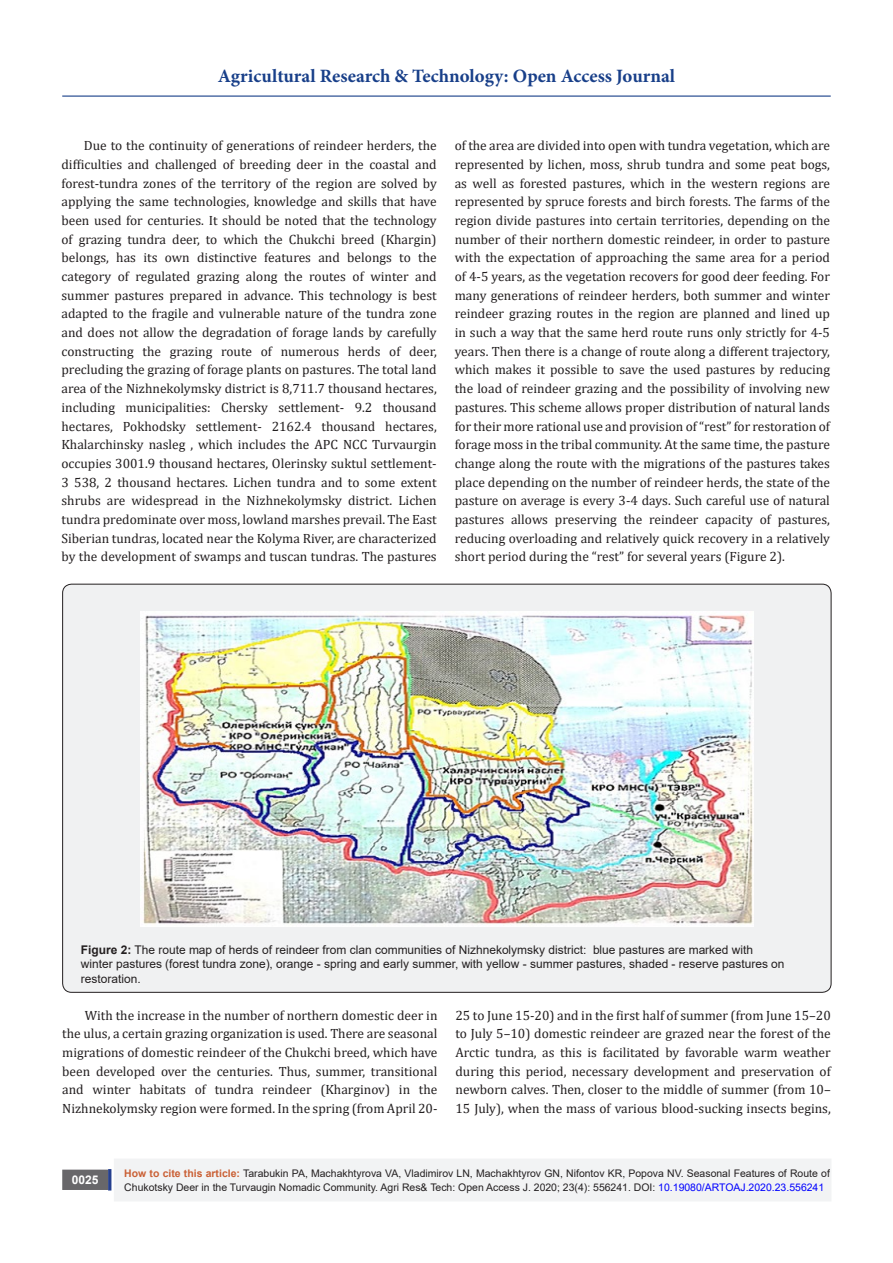
<style>
.page{position:relative;width:893px;height:1263px;background:#fff}
.page>*{position:absolute;margin:0;border:0;box-sizing:border-box;transform-origin:0 0}
.t1{font:700 18.9px "Minion Pro";color:#183f89}
.t2{font:13.5px/18.8px "Cambria";color:#231f20;text-align:justify}
.t3{font:12px/14.4px "Arial";color:#231f20}
.t4{font:700 12px "Arial";color:#fff}
.t5{font:10.5px/14.4px "Arial";color:#231f20}
.s1{font-weight:700}
.s2{font-weight:700;color:#ca6035}
.s3{color:#00f}
</style>
<div class="page">
<div style="left:115px;top:1159px;width:716px;height:42px;background:#f2f3f4"></div>
<div style="left:63px;top:1170px;width:44px;height:19px;background:#68676a"></div>
<div style="left:62px;top:1169px;width:46px;height:21px;border:2px solid #68676a"></div>
<div style="left:108px;top:1169px;width:3px;height:21px;background:#253f8e;border:2px solid #253f8e"></div>
<hr style="left:62px;top:96px;width:769px;height:1px;background:#183f89">
<div style="left:63px;top:584px;width:768px;height:408px;background:#f0f1f2;border-radius:9px"></div>
<img style="left:140px;top:611px;width:614px;height:315px">
<h1 class="t1" style="left:218px;top:63px;width:459px">Agricultural Research &amp; Technology: Open Access Journal</h1>
<p class="t2" style="left:62px;top:136px;width:377px;text-indent:22px">Due to the continuity of generations of reindeer herders, the difficulties and challenged of breeding deer in the coastal and forest-tundra zones of the territory of the region are solved by applying the same technologies, knowledge and skills that have been used for centuries. It should be noted that the technology of grazing tundra deer, to which the Chukchi breed (Khargin) belongs, has its own distinctive features and belongs to the category of regulated grazing along the routes of winter and summer pastures prepared in advance. This technology is best adapted to the fragile and vulnerable nature of the tundra zone and does not allow the degradation of forage lands by carefully constructing the grazing route of numerous herds of deer, precluding the grazing of forage plants on pastures. The total land area of the Nizhnekolymsky district is 8,711.7 thousand hectares, including municipalities: Chersky settlement- 9.2 thousand hectares, Pokhodsky settlement- 2162.4 thousand hectares, Khalarchinsky nasleg , which includes the APC NCC Turvaurgin occupies 3001.9 thousand hectares, Olerinsky suktul settlement-3 538, 2 thousand hectares. Lichen tundra and to some extent shrubs are widespread in the Nizhnekolymsky district. Lichen tundra predominate over moss, lowland marshes prevail. The East Siberian tundras, located near the Kolyma River, are characterized by the development of swamps and tuscan tundras. The pastures</p>
<p class="t2" style="left:455px;top:136px;width:377px">of the area are divided into open with tundra vegetation, which are represented by lichen, moss, shrub tundra and some peat bogs, as well as forested pastures, which in the western regions are represented by spruce forests and birch forests. The farms of the region divide pastures into certain territories, depending on the number of their northern domestic reindeer, in order to pasture with the expectation of approaching the same area for a period of 4-5 years, as the vegetation recovers for good deer feeding. For many generations of reindeer herders, both summer and winter reindeer grazing routes in the region are planned and lined up in such a way that the same herd route runs only strictly for 4-5 years. Then there is a change of route along a different trajectory, which makes it possible to save the used pastures by reducing the load of reindeer grazing and the possibility of involving new pastures. This scheme allows proper distribution of natural lands for their more rational use and provision of “rest” for restoration of forage moss in the tribal community. At the same time, the pasture change along the route with the migrations of the pastures takes place depending on the number of reindeer herds, the state of the pasture on average is every 3-4 days. Such careful use of natural pastures allows preserving the reindeer capacity of pastures, reducing overloading and relatively quick recovery in a relatively short period during the “rest” for several years (Figure 2).</p>
<p class="t3" style="left:81px;top:942px;width:705px"><span class="s1">Figure 2:</span> The route map of herds of reindeer from clan communities of Nizhnekolymsky district: blue pastures are marked with winter pastures (forest tundra zone), orange - spring and early summer, with yellow - summer pastures, shaded - reserve pastures on restoration.</p>
<p class="t2" style="left:62px;top:1005px;width:377px;text-indent:22px">With the increase in the number of northern domestic deer in the ulus, a certain grazing organization is used. There are seasonal migrations of domestic reindeer of the Chukchi breed, which have been developed over the centuries. Thus, summer, transitional and winter habitats of tundra reindeer (Kharginov) in the Nizhnekolymsky region were formed. In the spring (from April 20-</p>
<p class="t2" style="left:455px;top:1005px;width:377px">25 to June 15-20) and in the first half of summer (from June 15–20 to July 5–10) domestic reindeer are grazed near the forest of the Arctic tundra, as this is facilitated by favorable warm weather during this period, necessary development and preservation of newborn calves. Then, closer to the middle of summer (from 10– 15 July), when the mass of various blood-sucking insects begins,</p>
<p class="t4" style="left:72px;top:1171px;width:28px">0025</p>
<p class="t5" style="left:124px;top:1166px;width:707px"><span class="s2">How to cite this article:</span> Tarabukin PA, Machakhtyrova VA, Vladimirov LN, Machakhtyrov GN, Nifontov KR, Popova NV. Seasonal Features of Route of<br>Chukotsky Deer in the Turvaugin Nomadic Community. Agri Res&amp; Tech: Open Access J. 2020; 23(4): 556241. DOI: <span class="s3">10.19080/ARTOAJ.2020.23.556241</span></p>
</div>
